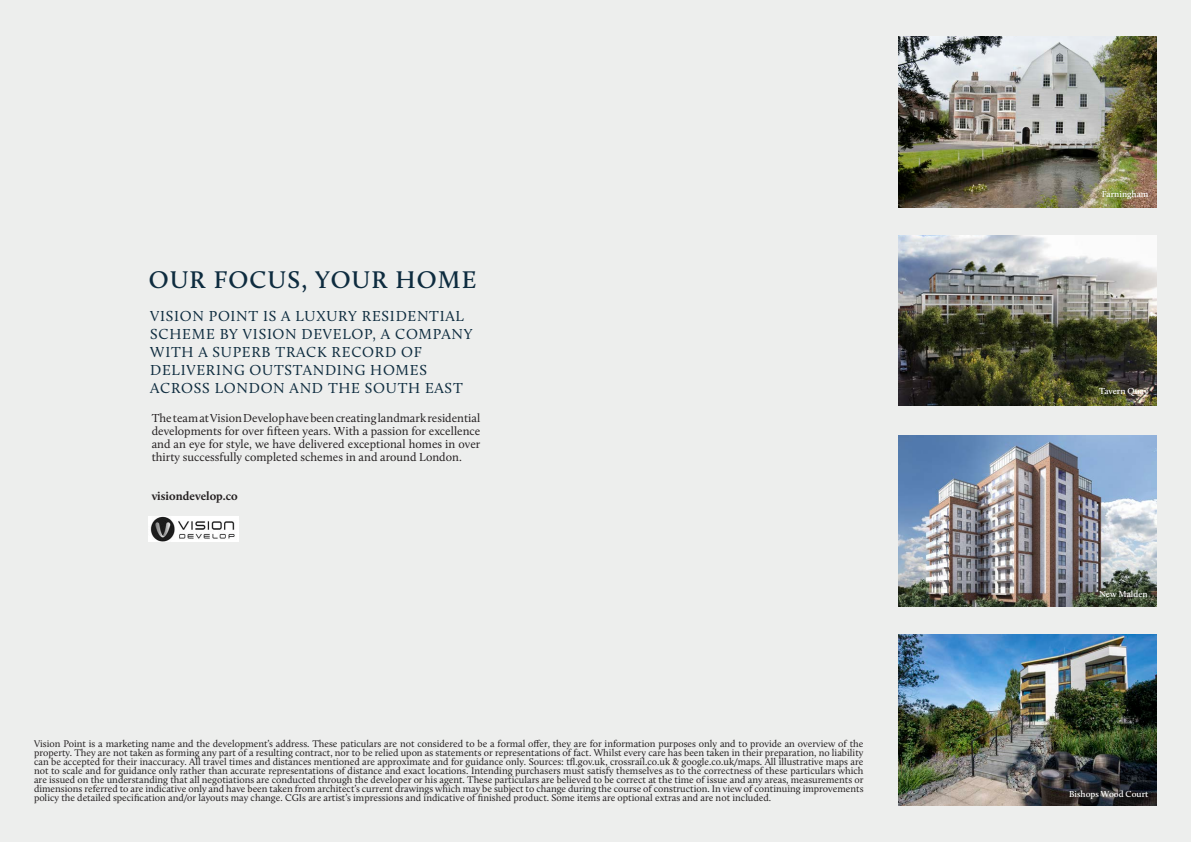
<style>
.page{position:relative;width:1191px;height:842px;background:#edeeed}
.page>*{position:absolute;margin:0;border:0;box-sizing:border-box;transform-origin:0 0}
.Titles{font:600 25px "Calluna";letter-spacing:.05em;color:#0e2c3f}
.t1{font:15px/18px "Calluna";letter-spacing:.05em;color:#0e2c3f}
.t2{font:12px/13px "Calluna";color:#231f20;text-align:justify}
.t3{font:700 12px "Calluna";color:#231f20}
.t4{font:10px/9px "Calluna";color:#231f20;text-align:justify}
.t5{font:600 9px "Calluna";color:#fff}
</style>
<div class="page">
<img style="left:149px;top:517px;width:89px;height:24px">
<img style="left:899px;top:36px;width:258px;height:171px">
<img style="left:899px;top:235px;width:258px;height:171px">
<img style="left:899px;top:635px;width:258px;height:171px">
<img style="left:899px;top:435px;width:258px;height:171px">
<p class="Titles" style="left:149px;top:264px;width:329px">OUR FOCUS, YOUR HOME</p>
<p class="t1" style="left:150px;top:307px;width:324px">VISION POINT IS A LUXURY RESIDENTIAL<br>SCHEME BY VISION DEVELOP, A COMPANY<br>WITH A SUPERB TRACK RECORD OF<br>DELIVERING OUTSTANDING HOMES<br>ACROSS LONDON AND THE SOUTH EAST</p>
<p class="t2" style="left:152px;top:411px;width:330px">The team at Vision Develop have been creating landmark residential developments for over fifteen years. With a passion for excellence and an eye for style, we have delivered exceptional homes in over thirty successfully completed schemes in and around London.</p>
<p class="t3" style="left:152px;top:488px;width:87px">visiondevelop.co</p>
<p class="t4" style="left:34px;top:739px;width:831px">Vision Point is a marketing name and the development’s address. These paticulars are not considered to be a formal offer, they are for information purposes only and to provide an overview of the property. They are not taken as forming any part of a resulting contract, nor to be relied upon as statements or representations of fact. Whilst every care has been taken in their preparation, no liability can be accepted for their inaccuracy. All travel times and distances mentioned are approximate and for guidance only. Sources: tfl.gov.uk, crossrail.co.uk &amp; google.co.uk/maps. All illustrative maps are not to scale and for guidance only rather than accurate representations of distance and exact locations. Intending purchasers must satisfy themselves as to the correctness of these particulars which are issued on the understanding that all negotiations are conducted through the developer or his agent. These particulars are believed to be correct at the time of issue and any areas, measurements or dimensions referred to are indicative only and have been taken from architect’s current drawings which may be subject to change during the course of construction. In view of continuing improvements policy the detailed specification and/or layouts may change. CGIs are artist’s impressions and indicative of finished product. Some items are optional extras and are not included.</p>
<p class="t5" style="left:1101px;top:188px;width:48px">Farningham</p>
<p class="t5" style="left:1099px;top:386px;width:51px">Tavern Quay</p>
<p class="t5" style="left:1099px;top:589px;width:50px">New Malden</p>
<p class="t5" style="left:1069px;top:788px;width:81px">Bishops Wood Court</p>
</div>
